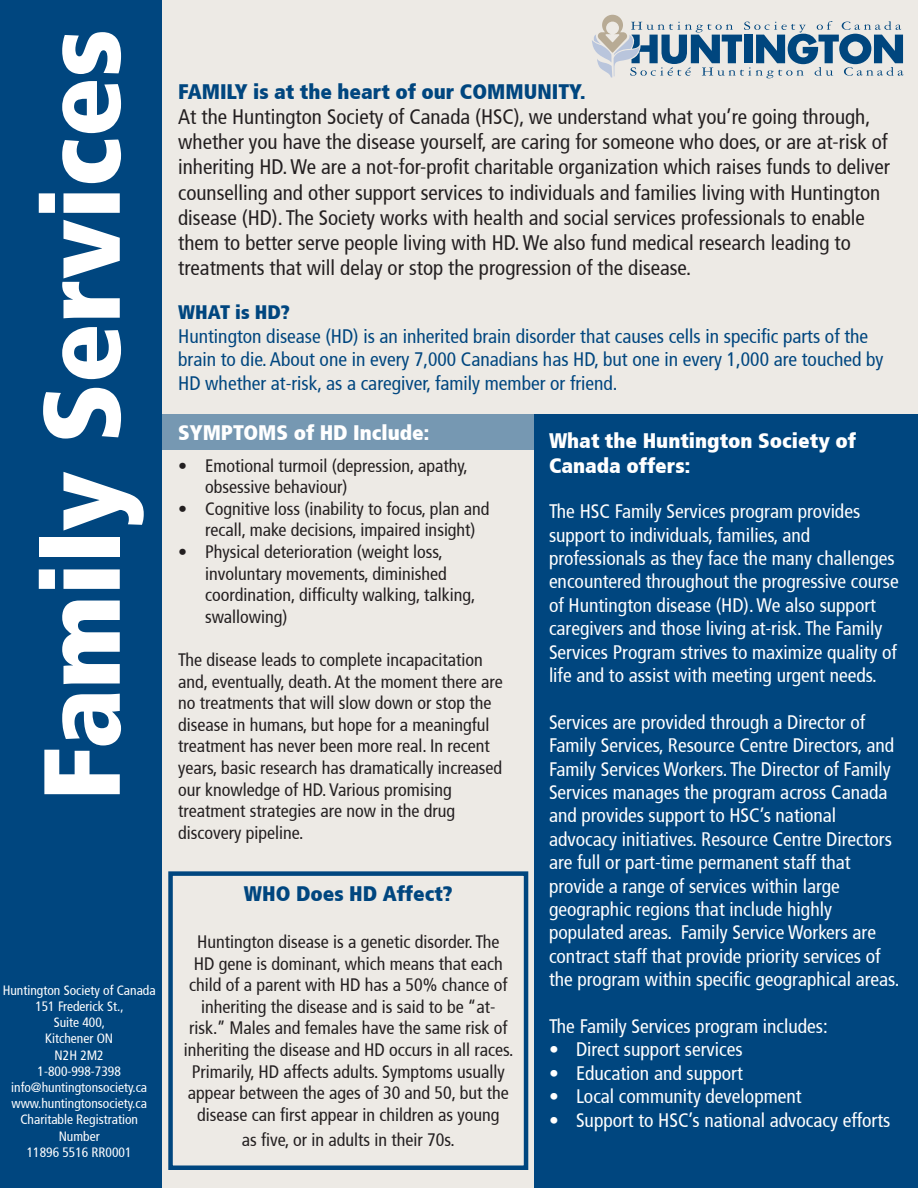
<style>
.page{position:relative;width:918px;height:1188px;background:#fff}
.page>*{position:absolute;margin:0;border:0;box-sizing:border-box;transform-origin:0 0}
.t1{font:900 condensed 108px "Frutiger";color:#fff}
.t2{font:condensed 21px/25.2px "Frutiger";color:#231f20}
.t3{font:900 condensed 21px/25.2px "Frutiger";color:#fff}
.t4{font:900 condensed 21px "Frutiger";color:#00467f}
.t5{font:condensed 19.5px/23.4px "Frutiger";color:#fff}
.t6{font:condensed 19.5px/23.4px "Frutiger";color:#00467f}
.t7{font:900 condensed 19.5px "Frutiger";color:#00467f}
.t8{font:condensed 18px/21.6px "Frutiger";color:#231f20}
.t9{font:condensed 13.5px "Frutiger";color:#fff}
</style>
<div class="page">
<div style="left:16px;top:0;width:902px;height:1188px;background:#edeae5"></div>
<div style="left:535px;top:414px;width:383px;height:774px;background:#00467f"></div>
<div style="left:0;top:0;width:162px;height:1188px;background:#00467f"></div>
<div style="left:151px;top:414px;width:384px;height:36px;background:#7698b2"></div>
<svg style="left:168px;top:871px;width:361px;height:299px"></svg>
<svg style="left:592px;top:15px;width:312px;height:63px"></svg>
<p class="t1" style="left:16px;top:801px;width:773px;rotate:-90deg">Family Services</p>
<p class="t9" style="left:3px;top:982px;width:154px">Huntington Society of Canada</p>
<p class="t9" style="left:35px;top:998px;width:90px">151 Frederick St.,</p>
<p class="t9" style="left:54px;top:1015px;width:53px">Suite 400,</p>
<p class="t9" style="left:45px;top:1031px;width:70px">Kitchener ON</p>
<p class="t9" style="left:55px;top:1047px;width:51px">N2H 2M2</p>
<p class="t9" style="left:38px;top:1063px;width:85px">1-800-998-7398</p>
<p class="t9" style="left:11px;top:1079px;width:138px">info@huntingtonsociety.ca</p>
<p class="t9" style="left:11px;top:1096px;width:137px">www.huntingtonsociety.ca</p>
<p class="t9" style="left:20px;top:1112px;width:119px">Charitable Registration</p>
<p class="t9" style="left:59px;top:1128px;width:42px">Number</p>
<p class="t9" style="left:27px;top:1144px;width:106px">11896 5516 RR0001</p>
<p class="t4" style="left:178px;top:79px;width:409px">FAMILY is at the heart of our COMMUNITY.</p>
<p class="t2" style="left:178px;top:104px;width:713px">At the Huntington Society of Canada (HSC), we understand what you’re going through, whether you have the disease yourself, are caring for someone who does, or are at-risk of inheriting HD. We are a not-for-profit charitable organization which raises funds to deliver counselling and other support services to individuals and families living with Huntington disease (HD). The Society works with health and social services professionals to enable them to better serve people living with HD. We also fund medical research leading to treatments that will delay or stop the progression of the disease.</p>
<p class="t7" style="left:178px;top:301px;width:113px">WHAT is HD?</p>
<p class="t6" style="left:178px;top:324px;width:707px">Huntington disease (HD) is an inherited brain disorder that causes cells in specific parts of the brain to die. About one in every 7,000 Canadians has HD, but one in every 1,000 are touched by<br>HD whether at-risk, as a caregiver, family member or friend.</p>
<p class="t3" style="left:178px;top:419px;width:253px">SYMPTOMS of HD Include:</p>
<p class="t8" style="left:205px;top:455px;width:264px;text-indent:-27px">• Emotional turmoil (depression, apathy, obsessive behaviour)</p>
<p class="t8" style="left:205px;top:498px;width:286px;text-indent:-27px">• Cognitive loss (inability to focus, plan and recall, make decisions, impaired insight)</p>
<p class="t8" style="left:205px;top:541px;width:272px;text-indent:-27px">• Physical deterioration (weight loss, involuntary movements, diminished coordination, difficulty walking, talking, swallowing)</p>
<p class="t8" style="left:178px;top:649px;width:326px">The disease leads to complete incapacitation and, eventually, death. At the moment there are no treatments that will slow down or stop the disease in humans, but hope for a meaningful treatment has never been more real. In recent years, basic research has dramatically increased our knowledge of HD. Various promising treatment strategies are now in the drug discovery pipeline.</p>
<p class="t3" style="left:549px;top:428px;width:309px">What the Huntington Society of<br>Canada offers:</p>
<p class="t5" style="left:549px;top:500px;width:313px">The HSC Family Services program provides</p>
<p class="t5" style="left:549px;top:523px;width:263px">support to individuals, families, and</p>
<p class="t5" style="left:549px;top:547px;width:351px">professionals as they face the many challenges encountered throughout the progressive course of Huntington disease (HD). We also support caregivers and those living at-risk. The Family Services Program strives to maximize quality of life and to assist with meeting urgent needs.</p>
<p class="t5" style="left:549px;top:711px;width:347px">Services are provided through a Director of Family Services, Resource Centre Directors, and Family Services Workers. The Director of Family Services manages the program across Canada and provides support to HSC’s national</p>
<p class="t5" style="left:549px;top:828px;width:344px">advocacy initiatives. Resource Centre Directors are full or part-time permanent staff that</p>
<p class="t5" style="left:549px;top:874px;width:292px">provide a range of services within large</p>
<p class="t5" style="left:549px;top:898px;width:285px">geographic regions that include highly</p>
<p class="t5" style="left:549px;top:921px;width:352px">populated areas. Family Service Workers are contract staff that provide priority services of the program within specific geographical areas.</p>
<p class="t5" style="left:549px;top:1015px;width:280px">The Family Services program includes:</p>
<p class="t5" style="left:549px;top:1038px;width:195px">• Direct support services</p>
<p class="t5" style="left:549px;top:1062px;width:195px">• Education and support</p>
<p class="t5" style="left:549px;top:1085px;width:254px">• Local community development</p>
<p class="t5" style="left:549px;top:1108px;width:343px">• Support to HSC’s national advocacy efforts</p>
<p class="t4" style="left:244px;top:881px;width:210px">WHO Does HD Affect?</p>
<p class="t8" style="left:184px;top:931px;width:331px;text-align:center">Huntington disease is a genetic disorder. The<br>HD gene is dominant, which means that each child of a parent with HD has a 50% chance of inheriting the disease and is said to be “at&shy;risk.” Males and females have the same risk of inheriting the disease and HD occurs in all races.</p>
<p class="t8" style="left:188px;top:1061px;width:322px;text-align:center">Primarily, HD affects adults. Symptoms usually appear between the ages of 30 and 50, but the disease can first appear in children as young</p>
<p class="t8" style="left:242px;top:1129px;width:214px">as five, or in adults in their 70s.</p>
</div>
